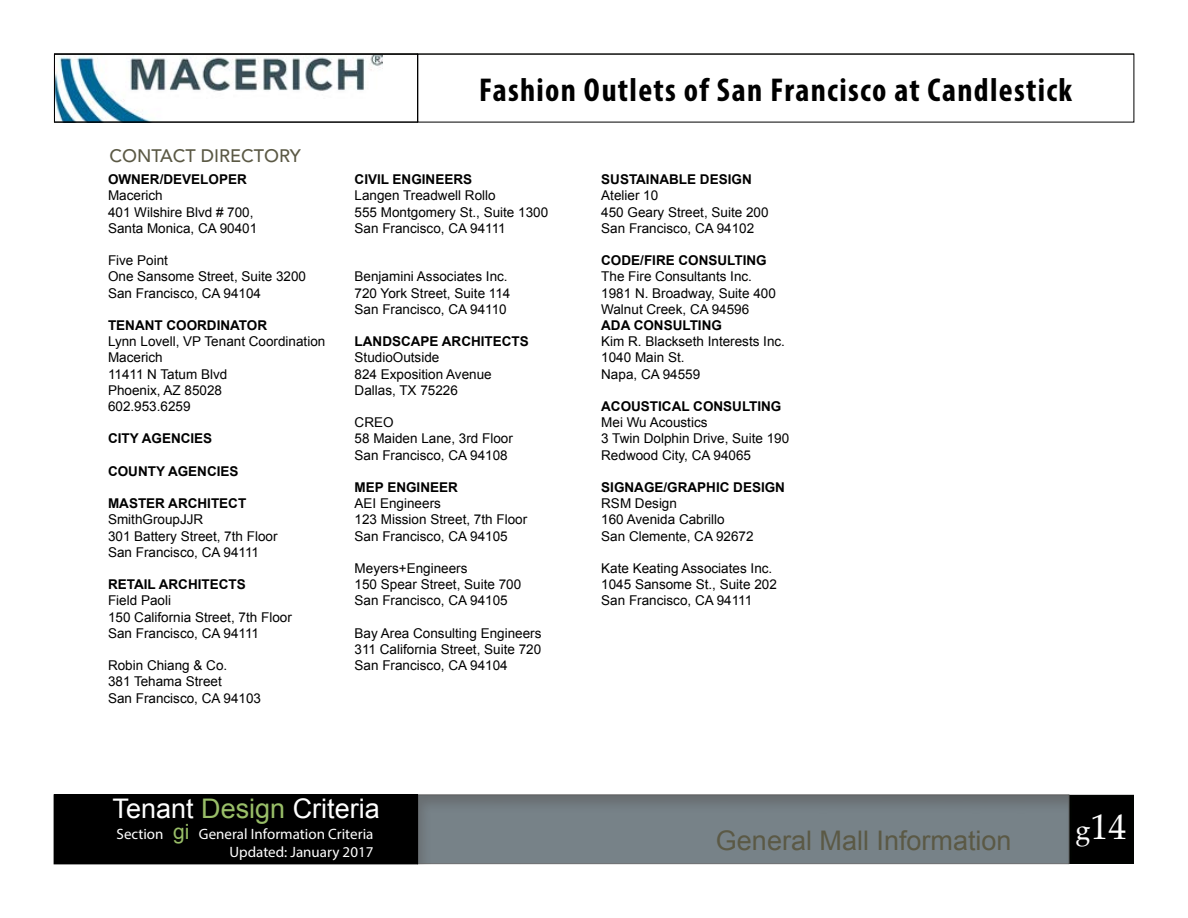
<style>
.page{position:relative;width:1188px;height:918px;background:#fff}
.page>*{position:absolute;margin:0;border:0;box-sizing:border-box;transform-origin:0 0}
.t1{font:36px "Palatino Linotype";color:#fff}
.t2{font:700 condensed 33.15px "Myriad Pro";letter-spacing:.04em;color:#000}
.t3{font:27px "Arial";color:#5b5945}
.t4{font:27px "Arial";color:#fff}
.t5{font:500 18px "Avenir LT Std";color:#5b5945}
.t6{font:15px/18px "Myriad Pro";color:#fff;text-align:right}
.t7{font:13.5px/16.2px "Arial";color:#000}
.t8{font:700 13.5px "Arial";color:#000}
.s1{color:#99be68}
.s2{font-family:"Arial";font-size:21px;color:#99be68}
.s3{font-size:27px}
</style>
<div class="page">
<img style="left:53px;top:57px;width:329px;height:65px">
<div style="left:405px;top:784px;width:676px;height:81px;background:#000;opacity:.5"></div>
<div style="left:54px;top:795px;width:364px;height:69px;background:#000"></div>
<div style="left:1069px;top:795px;width:65px;height:69px;background:#000"></div>
<div style="left:40px;top:44px;width:1108px;height:13px;background:#000;opacity:.5"></div>
<div style="left:418px;top:54px;width:716px;height:68px;border:1px solid #000"></div>
<div style="left:54px;top:54px;width:364px;height:68px;border:1px solid #000"></div>
<h3 class="t5" style="left:110px;top:145px;width:193px">CONTACT DIRECTORY</h3>
<p class="t8" style="left:108px;top:171px;width:140px">OWNER/DEVELOPER</p>
<p class="t7" style="left:108px;top:188px;width:151px">Macerich<br>401 Wilshire Blvd # 700,<br>Santa Monica, CA 90401</p>
<p class="t7" style="left:108px;top:253px;width:200px">Five Point<br>One Sansome Street, Suite 3200<br>San Francisco, CA 94104</p>
<p class="t8" style="left:108px;top:316px;width:161px">TENANT COORDINATOR</p>
<p class="t7" style="left:108px;top:334px;width:219px">Lynn Lovell, VP Tenant Coordination<br>Macerich<br>11411 N Tatum Blvd<br>Phoenix, AZ 85028<br>602.953.6259</p>
<p class="t8" style="left:108px;top:430px;width:106px">CITY AGENCIES</p>
<p class="t8" style="left:108px;top:462px;width:132px">COUNTY AGENCIES</p>
<p class="t8" style="left:108px;top:495px;width:140px">MASTER ARCHITECT</p>
<p class="t7" style="left:108px;top:512px;width:171px">SmithGroupJJR<br>301 Battery Street, 7th Floor<br>San Francisco, CA 94111</p>
<p class="t8" style="left:108px;top:576px;width:139px">RETAIL ARCHITECTS</p>
<p class="t7" style="left:108px;top:593px;width:185px">Field Paoli<br>150 California Street, 7th Floor<br>San Francisco, CA 94111</p>
<p class="t7" style="left:108px;top:658px;width:155px">Robin Chiang &amp; Co.<br>381 Tehama Street<br>San Francisco, CA 94103</p>
<h2 class="t2" style="left:479px;top:69px;width:595px">Fashion Outlets of San Francisco at Candlestick</h2>
<p class="t8" style="left:355px;top:171px;width:119px">CIVIL ENGINEERS</p>
<p class="t7" style="left:355px;top:188px;width:195px">Langen Treadwell Rollo<br>555 Montgomery St., Suite 1300<br>San Francisco, CA 94111</p>
<p class="t7" style="left:355px;top:269px;width:157px">Benjamini Associates Inc.<br>720 York Street, Suite 114<br>San Francisco, CA 94110</p>
<p class="t8" style="left:355px;top:333px;width:176px">LANDSCAPE ARCHITECTS</p>
<p class="t7" style="left:355px;top:350px;width:139px">StudioOutside<br>824 Exposition Avenue<br>Dallas, TX 75226</p>
<p class="t7" style="left:355px;top:415px;width:160px">CREO<br>58 Maiden Lane, 3rd Floor<br>San Francisco, CA 94108</p>
<p class="t8" style="left:355px;top:478px;width:105px">MEP ENGINEER</p>
<p class="t7" style="left:355px;top:496px;width:174px">AEI Engineers<br>123 Mission Street, 7th Floor<br>San Francisco, CA 94105</p>
<p class="t7" style="left:355px;top:560px;width:168px">Meyers+Engineers<br>150 Spear Street, Suite 700<br>San Francisco, CA 94105</p>
<p class="t7" style="left:355px;top:625px;width:188px;text-align:justify">Bay Area Consulting Engineers 311 California Street, Suite 720<br>San Francisco, CA 94104</p>
<p class="t8" style="left:601px;top:171px;width:152px">SUSTAINABLE DESIGN</p>
<p class="t7" style="left:601px;top:188px;width:169px">Atelier 10<br>450 Geary Street, Suite 200<br>San Francisco, CA 94102</p>
<p class="t8" style="left:601px;top:252px;width:167px">CODE/FIRE CONSULTING</p>
<p class="t7" style="left:601px;top:269px;width:176px">The Fire Consultants Inc.<br>1981 N. Broadway, Suite 400<br>Walnut Creek, CA 94596</p>
<p class="t8" style="left:601px;top:316px;width:122px">ADA CONSULTING</p>
<p class="t7" style="left:601px;top:334px;width:185px">Kim R. Blackseth Interests Inc.<br>1040 Main St.<br>Napa, CA 94559</p>
<p class="t8" style="left:601px;top:397px;width:182px">ACOUSTICAL CONSULTING</p>
<p class="t7" style="left:601px;top:415px;width:190px">Mei Wu Acoustics<br>3 Twin Dolphin Drive, Suite 190<br>Redwood City, CA 94065</p>
<p class="t8" style="left:601px;top:478px;width:185px">SIGNAGE/GRAPHIC DESIGN</p>
<p class="t7" style="left:601px;top:496px;width:154px">RSM Design<br>160 Avenida Cabrillo<br>San Clemente, CA 92672</p>
<p class="t7" style="left:601px;top:560px;width:177px">Kate Keating Associates Inc.<br>1045 Sansome St., Suite 202<br>San Francisco, CA 94111</p>
<h3 class="t4" style="left:113px;top:791px;width:269px">Tenant <span class="s1">Design</span> Criteria</h3>
<p class="t6" style="left:117px;top:825px;width:258px">Section <span class="s2">gi</span> General Information Criteria<br>Updated: January 2017</p>
<h3 class="t3" style="left:716px;top:823px;width:297px">General Mall Information</h3>
<h1 class="t1" style="left:1075px;top:801px;width:53px"><span class="s3">g</span>14</h1>
</div>
